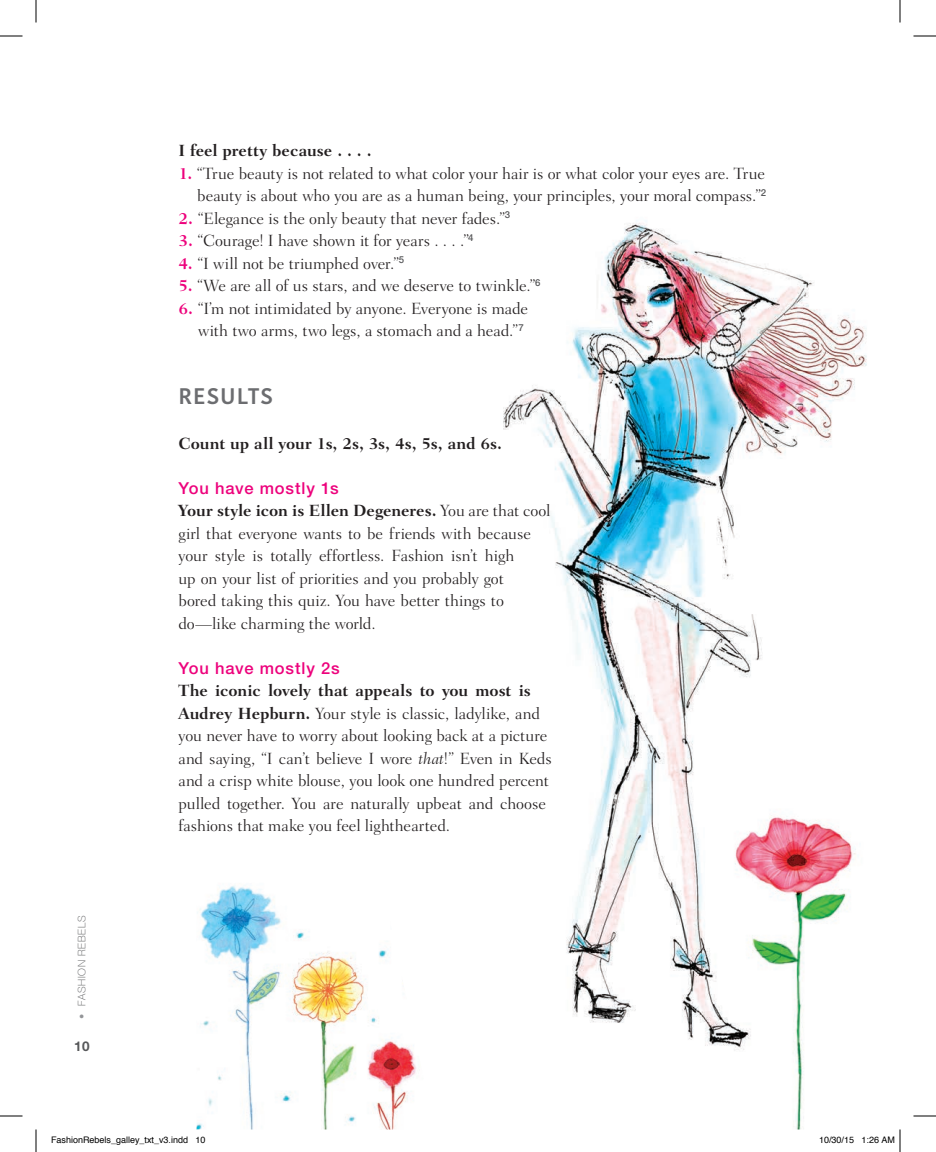
<style>
.page{position:relative;width:936px;height:1152px;background:#fff}
.page>*{position:absolute;margin:0;border:0;box-sizing:border-box;transform-origin:0 0}
.A_Head_-_mid_page{font:500 22.5px "Kohinoor Devanagari";letter-spacing:.045em;color:#6c6d70}
.Body_-_No_Indent{font:300 16.5px/22.5px "Fairfield LT Std";letter-spacing:-.005em;color:#231f20}
.NL{font:300 16.5px/22.5px "Fairfield LT Std";letter-spacing:-.01em;color:#231f20;text-align:right}
.Body_-_No_Indent-2{font:700 16.5px "Fairfield LT Std";letter-spacing:-.005em;color:#231f20}
.B_head{font:500 16.5px "Helvetica Neue LT Std";letter-spacing:.05em;color:#ed027c}
.Quiz_-_question{font:700 16.5px "Fairfield LT Std";color:#231f20}
.t1{font:700 13.5px "Helvetica Neue LT Std";color:#57585a}
.t2{font:100 10.5px "Helvetica Neue LT Std";letter-spacing:.07em;color:#57585a}
.t3{font:9px "Helvetica";color:#000}
.s1{font-weight:700;color:#ed027c}
.s2{font-weight:700;color:#939598}
.s3{font-weight:700}
.s4{font-style:italic}
</style>
<div class="page">
<img style="left:503px;top:223px;width:364px;height:823px">
<img style="left:724px;top:808px;width:143px;height:322px">
<img style="left:196px;top:885px;width:221px;height:245px">
<svg style="left:0;top:36px;width:22px;height:1px"></svg>
<svg style="left:914px;top:36px;width:22px;height:1px"></svg>
<svg style="left:0;top:1116px;width:22px;height:1px"></svg>
<svg style="left:914px;top:1116px;width:22px;height:1px"></svg>
<svg style="left:36px;top:0;width:1px;height:22px"></svg>
<svg style="left:36px;top:1130px;width:1px;height:22px"></svg>
<svg style="left:900px;top:0;width:1px;height:22px"></svg>
<svg style="left:899px;top:1130px;width:2px;height:22px"></svg>
<p class="Quiz_-_question" style="left:178px;top:141px;width:195px">I feel pretty because . . . .</p>
<p class="NL" style="left:178px;top:162px;width:589px"><span class="s1">1.</span> “True beauty is not related to what color your hair is or what color your eyes are. True beauty is about who you are as a human being, your principles, your moral compass.”<sup>2</sup></p>
<p class="NL" style="left:178px;top:207px;width:333px"><span class="s1">2.</span> “Elegance is the only beauty that never fades.”<sup>3</sup></p>
<p class="NL" style="left:178px;top:229px;width:296px"><span class="s1">3.</span> “Courage! I have shown it for years . . . .”<sup>4</sup></p>
<p class="NL" style="left:178px;top:252px;width:227px"><span class="s1">4.</span> “I will not be triumphed over.”<sup>5</sup></p>
<p class="NL" style="left:178px;top:274px;width:364px"><span class="s1">5.</span> “We are all of us stars, and we deserve to twinkle.”<sup>6</sup></p>
<p class="NL" style="left:178px;top:297px;width:351px"><span class="s1">6.</span> “I’m not intimidated by anyone. Everyone is made with two arms, two legs, a stomach and a head.”<sup>7</sup></p>
<p class="t2" style="left:76px;top:1018px;width:104px;rotate:-90deg"><span class="s2">•</span> FASHION REBELS</p>
<p class="t1" style="left:74px;top:1037px;width:17px">10</p>
<p class="A_Head_-_mid_page" style="left:178px;top:383px;width:96px">RESULTS</p>
<p class="Body_-_No_Indent-2" style="left:178px;top:433px;width:325px">Count up all your 1s, 2s, 3s, 4s, 5s, and 6s.</p>
<p class="B_head" style="left:178px;top:478px;width:162px">You have mostly 1s</p>
<p class="Body_-_No_Indent" style="left:178px;top:499px;width:373px"><span class="s3">Your style icon is Ellen Degeneres.</span> You are that cool girl that everyone wants to be friends with because your style is totally effortless. Fashion isn’t high<br>up on your list of priorities and you probably got<br>bored taking this quiz. You have better things to do—like charming the world.</p>
<p class="B_head" style="left:178px;top:658px;width:163px">You have mostly 2s</p>
<p class="Body_-_No_Indent" style="left:178px;top:680px;width:375px"><span class="s3">The iconic lovely that appeals to you most is Audrey Hepburn.</span> Your style is classic, ladylike, and you never have to worry about looking back at a picture and saying, “I can’t believe I wore <span class="s4">that</span>!” Even in Keds and a crisp white blouse, you look one hundred percent pulled together. You are naturally upbeat and choose fashions that make you feel lighthearted.</p>
<p class="t3" style="left:51px;top:1133px;width:156px">FashionRebels_galley_txt_v3.indd 10</p>
<p class="t3" style="left:819px;top:1133px;width:78px">10/30/15 1:26 AM</p>
</div>
